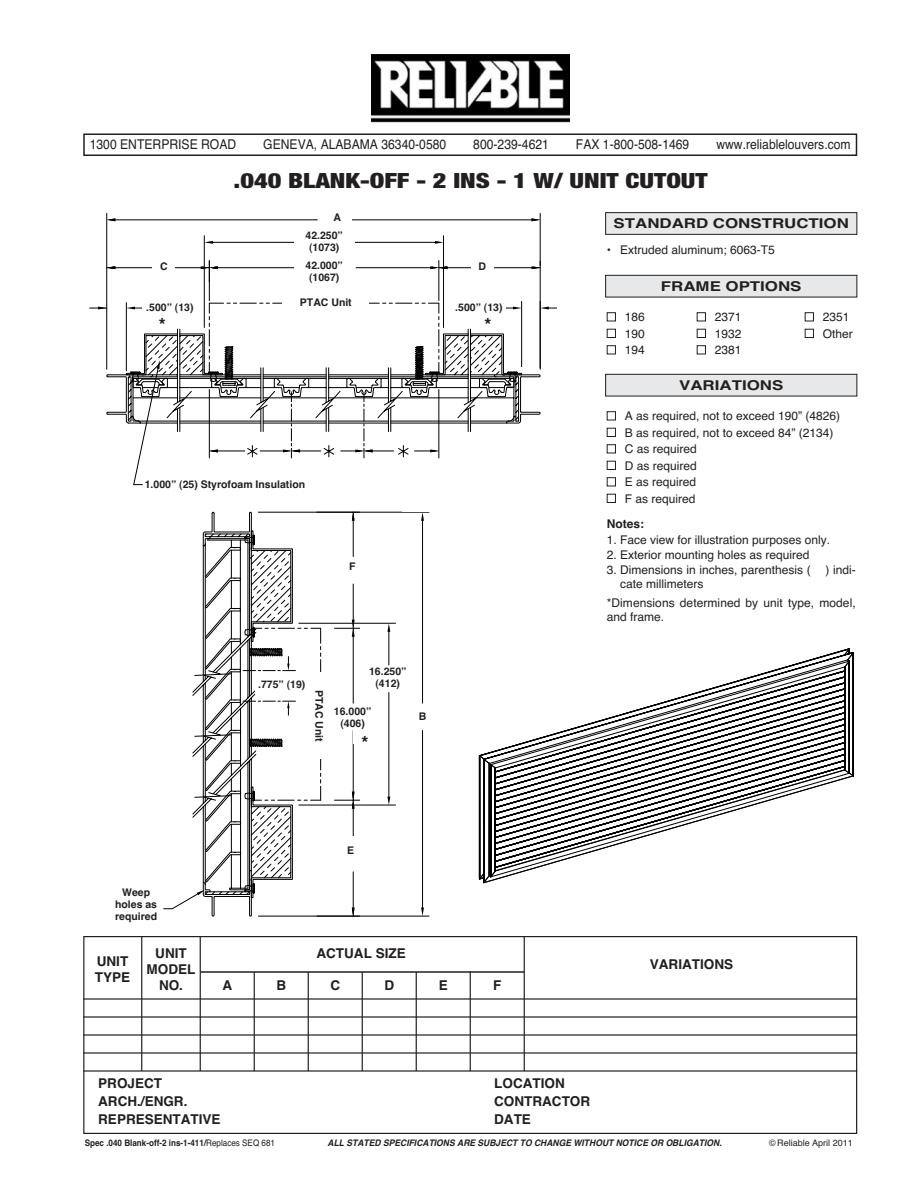
<style>
.page{position:relative;width:918px;height:1188px;background:#fff}
.page>*{position:absolute;margin:0;border:0;box-sizing:border-box;transform-origin:0 0}
.t1{font:900 condensed 21px "Helvetica Neue";color:#231f20;scale:1.25 1}
.t2{font:18px "Helvetica Bold TT";color:#231f20}
.t3{font:13.5px "Helvetica";color:#231f20;scale:.9 1}
.t4{font:13.5px/16.2px "Helvetica Bold TT";color:#231f20}
.t5{font:13.5px "Helvetica Bold TT";color:#231f20;scale:1.25 1}
.t6{font:700 13.5px "Helvetica";color:#231f20}
.t7{font:12px/13.5px "Helvetica";color:#231f20}
.t8{font:12px "Helvetica Bold TT";color:#231f20}
.t9{font:10.5px/12px "Helvetica Bold TT";color:#231f20;text-align:center}
.t10{font:italic 700 9px "Helvetica";color:#231f20;scale:.95 1}
.t11{font:9px "Helvetica Bold TT";color:#231f20;scale:.9 1}
.t12{font:9px "Helvetica";color:#231f20}
.s1{color:#fff}
.s2{font-family:"Helvetica"}
</style>
<div class="page">
<img style="left:372px;top:54px;width:198px;height:69px">
<div style="left:83px;top:134px;width:774px;height:22px;border:2px solid #231f20"></div>
<svg style="left:479px;top:648px;width:375px;height:236px"></svg>
<svg style="left:89px;top:213px;width:468px;height:273px"></svg>
<hr style="left:258px;top:916px;width:102px;height:1px;background:#000">
<hr style="left:317px;top:916px;width:112px;height:1px;background:#000">
<hr style="left:317px;top:512px;width:112px;height:1px;background:#000">
<svg style="left:163px;top:511px;width:263px;height:405px"></svg>
<div style="left:294px;top:230px;width:60px;height:25px;background:#fff"></div>
<div style="left:294px;top:257px;width:60px;height:31px;background:#fff"></div>
<div style="left:342px;top:558px;width:21px;height:19px;background:#fff"></div>
<div style="left:322px;top:211px;width:30px;height:15px;background:#fff"></div>
<div style="left:142px;top:302px;width:55px;height:19px;background:#fff"></div>
<div style="left:606px;top:213px;width:251px;height:21px;background:#e7e8e9"></div>
<div style="left:605px;top:212px;width:252px;height:23px;border:1px solid #231f20"></div>
<div style="left:606px;top:275px;width:251px;height:22px;background:#e7e8e9"></div>
<div style="left:605px;top:275px;width:252px;height:22px;border:1px solid #231f20"></div>
<div style="left:606px;top:374px;width:251px;height:22px;background:#e7e8e9"></div>
<div style="left:605px;top:374px;width:252px;height:22px;border:1px solid #231f20"></div>
<div style="left:347px;top:837px;width:38px;height:29px;background:#fff"></div>
<div style="left:415px;top:708px;width:15px;height:19px;background:#fff"></div>
<div style="left:343px;top:842px;width:15px;height:19px;background:#fff"></div>
<div style="left:471px;top:257px;width:23px;height:20px;background:#fff"></div>
<div style="left:83px;top:936px;width:774px;height:198px;border:1px solid #231f20"></div>
<hr style="left:83px;top:998px;width:774px;height:2px;background:#231f20">
<hr style="left:83px;top:1016px;width:774px;height:2px;background:#231f20">
<hr style="left:83px;top:1034px;width:774px;height:2px;background:#231f20">
<hr style="left:83px;top:1052px;width:774px;height:2px;background:#231f20">
<hr style="left:83px;top:1070px;width:774px;height:2px;background:#231f20">
<hr style="left:141px;top:936px;width:1px;height:135px;background:#231f20">
<hr style="left:200px;top:936px;width:1px;height:135px;background:#231f20">
<hr style="left:254px;top:972px;width:1px;height:99px;background:#231f20">
<hr style="left:200px;top:971px;width:324px;height:2px;background:#231f20">
<hr style="left:308px;top:972px;width:1px;height:99px;background:#231f20">
<hr style="left:362px;top:972px;width:1px;height:99px;background:#231f20">
<hr style="left:416px;top:972px;width:1px;height:99px;background:#231f20">
<hr style="left:470px;top:971px;width:1px;height:100px;background:#231f20">
<hr style="left:524px;top:936px;width:1px;height:135px;background:#231f20">
<div style="left:479px;top:638px;width:226px;height:40px;background:#fff"></div>
<div style="left:668px;top:838px;width:196px;height:51px;background:#fff"></div>
<div style="left:153px;top:257px;width:22px;height:20px;background:#fff"></div>
<div style="left:256px;top:674px;width:58px;height:23px;background:#fff"></div>
<div style="left:330px;top:709px;width:48px;height:15px;background:#fff"></div>
<div style="left:354px;top:723px;width:22px;height:21px;background:#fff"></div>
<div style="left:362px;top:669px;width:53px;height:17px;background:#fff"></div>
<div style="left:308px;top:673px;width:20px;height:86px;background:#fff"></div>
<div style="left:152px;top:316px;width:21px;height:15px;background:#fff"></div>
<div style="left:452px;top:302px;width:54px;height:19px;background:#fff"></div>
<div style="left:477px;top:316px;width:21px;height:15px;background:#fff"></div>
<div style="left:283px;top:293px;width:86px;height:21px;background:#fff"></div>
<div style="left:143px;top:475px;width:215px;height:21px;background:#fff"></div>
<div style="left:403px;top:459px;width:158px;height:53px;background:#fff"></div>
<p class="t3" style="left:90px;top:136px;width:164px">1300 ENTERPRISE ROAD</p>
<p class="t3" style="left:263px;top:136px;width:205px">GENEVA, ALABAMA 36340-0580</p>
<p class="t3" style="left:473px;top:136px;width:86px">800-239-4621</p>
<p class="t3" style="left:576px;top:136px;width:128px">FAX 1-800-508-1469</p>
<p class="t3" style="left:716px;top:136px;width:151px">www.reliablelouvers.com</p>
<h1 class="t1" style="left:234px;top:168px;width:381px">.040 BLANK-OFF - 2 INS - 1 W/ UNIT CUTOUT</h1>
<p class="t9" style="left:160px;top:260px;width:9px">C</p>
<p class="t9" style="left:146px;top:301px;width:49px">.500” (13)</p>
<h2 class="t2" style="left:159px;top:314px;width:9px">*</h2>
<p class="t9" style="left:334px;top:212px;width:9px">A</p>
<p class="t9" style="left:306px;top:229px;width:39px">42.250” (1073)</p>
<p class="t9" style="left:306px;top:259px;width:39px">42.000” (1067)</p>
<p class="t9" style="left:300px;top:297px;width:53px">PTAC Unit</p>
<p class="t9" style="left:478px;top:260px;width:9px">D</p>
<p class="t9" style="left:455px;top:301px;width:49px">.500” (13)</p>
<h2 class="t2" style="left:484px;top:314px;width:9px">*</h2>
<p class="t9" style="left:145px;top:478px;width:162px">1.000” (25) Styrofoam Insulation</p>
<p class="t9" style="left:349px;top:561px;width:8px">F</p>
<p class="t9" style="left:258px;top:679px;width:49px">.775” (19)</p>
<p class="t9" style="left:325px;top:690px;width:53px;rotate:90deg">PTAC Unit</p>
<p class="t9" style="left:369px;top:665px;width:39px">16.250”</p>
<p class="t9" style="left:376px;top:677px;width:26px">(412)</p>
<p class="t9" style="left:334px;top:706px;width:39px">16.000” (406)</p>
<h2 class="t2" style="left:361px;top:732px;width:9px">*</h2>
<p class="t9" style="left:419px;top:711px;width:9px">B</p>
<p class="t5" style="left:614px;top:216px;width:190px">STANDARD CONSTRUCTION</p>
<p class="t7" style="left:607px;top:243px;width:170px">• Extruded aluminum; 6063-T5</p>
<p class="t5" style="left:661px;top:279px;width:114px">FRAME OPTIONS</p>
<p class="t7" style="left:607px;top:310px;width:40px"><span class="s1">■</span> 186</p>
<p class="t7" style="left:697px;top:310px;width:46px"><span class="s1">■</span> 2371</p>
<p class="t7" style="left:805px;top:310px;width:46px"><span class="s1">■</span> 2351</p>
<p class="t7" style="left:607px;top:327px;width:40px"><span class="s1">■</span> 190</p>
<p class="t7" style="left:697px;top:327px;width:46px"><span class="s1">■</span> 1932</p>
<p class="t7" style="left:805px;top:327px;width:50px"><span class="s1">■</span> Other</p>
<p class="t7" style="left:607px;top:343px;width:40px"><span class="s1">■</span> 194</p>
<p class="t7" style="left:697px;top:343px;width:46px"><span class="s1">■</span> 2381</p>
<p class="t5" style="left:679px;top:378px;width:85px">VARIATIONS</p>
<p class="t7" style="left:607px;top:409px;width:235px"><span class="s1">■</span> A as required, not to exceed 190” (4826)</p>
<p class="t7" style="left:607px;top:426px;width:228px"><span class="s1">■</span> B as required, not to exceed 84” (2134)</p>
<p class="t7" style="left:607px;top:442px;width:92px"><span class="s1">■</span> C as required</p>
<p class="t7" style="left:607px;top:459px;width:92px"><span class="s1">■</span> D as required</p>
<p class="t7" style="left:607px;top:475px;width:91px"><span class="s1">■</span> E as required</p>
<p class="t7" style="left:607px;top:492px;width:90px"><span class="s1">■</span> F as required</p>
<p class="t8" style="left:607px;top:517px;width:39px">Notes:</p>
<p class="t7" style="left:607px;top:533px;width:225px">1. Face view for illustration purposes only.</p>
<p class="t7" style="left:607px;top:548px;width:204px">2. Exterior mounting holes as required</p>
<p class="t7" style="left:620px;top:563px;width:237px;text-indent:-13px">3. Dimensions in inches, parenthesis ( ) indi&shy;cate millimeters</p>
<p class="t7" style="left:607px;top:596px;width:251px">*Dimensions determined by unit type, model, and frame.</p>
<p class="t9" style="left:115px;top:886px;width:44px">Weep holes as required</p>
<p class="t4" style="left:95px;top:953px;width:37px">UNIT<br>TYPE</p>
<p class="t4" style="left:147px;top:945px;width:50px;text-align:center">UNIT<br>MODEL<br>NO.</p>
<p class="t9" style="left:347px;top:844px;width:9px">E</p>
<p class="t6" style="left:317px;top:946px;width:91px">ACTUAL SIZE</p>
<p class="t4" style="left:222px;top:978px;width:11px">A</p>
<p class="t4" style="left:276px;top:978px;width:11px">B</p>
<p class="t4" style="left:330px;top:978px;width:11px">C</p>
<p class="t4" style="left:384px;top:978px;width:11px">D</p>
<p class="t4" style="left:439px;top:978px;width:11px">E</p>
<p class="t4" style="left:493px;top:978px;width:10px">F</p>
<p class="t4" style="left:98px;top:1076px;width:65px">PROJECT</p>
<p class="t4" style="left:494px;top:1076px;width:72px">LOCATION</p>
<p class="t4" style="left:98px;top:1094px;width:91px">ARCH./ENGR.</p>
<p class="t4" style="left:494px;top:1094px;width:97px">CONTRACTOR</p>
<p class="t4" style="left:98px;top:1112px;width:124px">REPRESENTATIVE</p>
<p class="t4" style="left:494px;top:1112px;width:38px">DATE</p>
<p class="t4" style="left:650px;top:957px;width:85px">VARIATIONS</p>
<p class="t11" style="left:85px;top:1138px;width:213px">Spec .040 Blank-off-2 ins-1-411/<span class="s2">Replaces SEQ 681</span></p>
<p class="t10" style="left:328px;top:1138px;width:416px">ALL STATED SPECIFICATIONS ARE SUBJECT TO CHANGE WITHOUT NOTICE OR OBLIGATION.</p>
<p class="t12" style="left:769px;top:1138px;width:85px">© Reliable April 2011</p>
</div>
